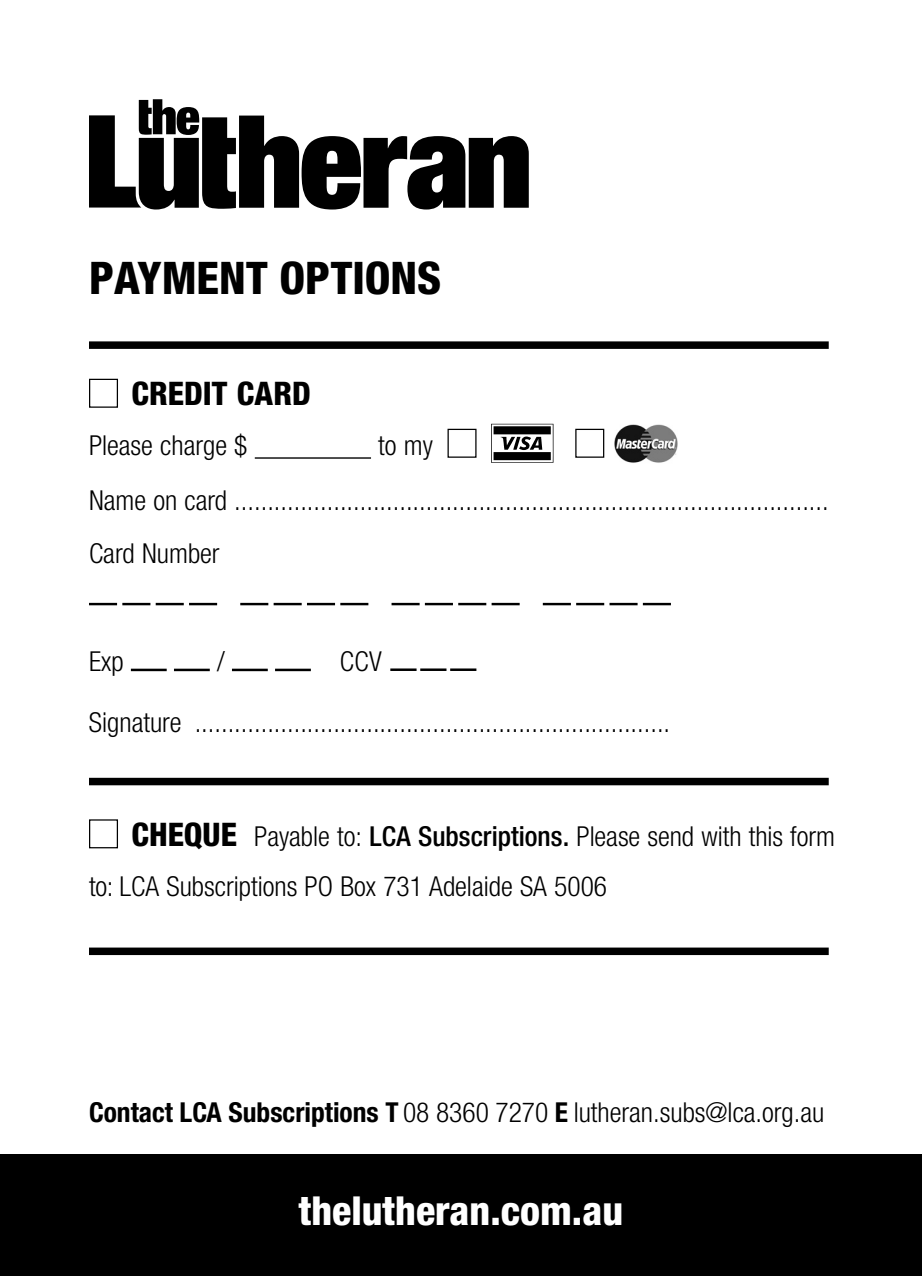
<style>
.page{position:relative;width:922px;height:1276px;background:#fff}
.page>*{position:absolute;margin:0;border:0;box-sizing:border-box;transform-origin:0 0}
.t1{font:800 condensed 45px "Helvetica Neue LT Std";color:#000}
.t2{font:800 condensed 40px "Helvetica Neue LT Std";color:#fff}
.t3{font:800 condensed 32.5px "Helvetica Neue LT Std";letter-spacing:.005em;color:#000}
.t4{font:300 condensed 27.5px/55px "Helvetica Neue LT Std";color:#000}
.s1{font-weight:800;font-size:32.5px}
.s2{font-weight:500}
.s3{font-weight:700}
</style>
<div class="page">
<hr style="left:255px;top:457px;width:116px;height:2px;background:#000">
<div style="left:89px;top:379px;width:29px;height:29px;border:1px solid #000"></div>
<div style="left:447px;top:429px;width:29px;height:29px;border:1px solid #000"></div>
<svg style="left:491px;top:424px;width:62px;height:39px"></svg>
<div style="left:575px;top:429px;width:29px;height:29px;border:1px solid #000"></div>
<img style="left:614px;top:424px;width:64px;height:39px">
<hr style="left:89px;top:603px;width:28px;height:2px;background:#000">
<hr style="left:122px;top:603px;width:28px;height:2px;background:#000">
<hr style="left:156px;top:603px;width:28px;height:2px;background:#000">
<hr style="left:189px;top:603px;width:28px;height:2px;background:#000">
<hr style="left:391px;top:603px;width:28px;height:2px;background:#000">
<hr style="left:425px;top:603px;width:28px;height:2px;background:#000">
<hr style="left:458px;top:603px;width:28px;height:2px;background:#000">
<hr style="left:491px;top:603px;width:28px;height:2px;background:#000">
<hr style="left:240px;top:603px;width:28px;height:2px;background:#000">
<hr style="left:273px;top:603px;width:28px;height:2px;background:#000">
<hr style="left:307px;top:603px;width:28px;height:2px;background:#000">
<hr style="left:340px;top:603px;width:28px;height:2px;background:#000">
<hr style="left:542px;top:603px;width:28px;height:2px;background:#000">
<hr style="left:576px;top:603px;width:28px;height:2px;background:#000">
<hr style="left:609px;top:603px;width:28px;height:2px;background:#000">
<hr style="left:642px;top:603px;width:28px;height:2px;background:#000">
<hr style="left:131px;top:668px;width:36px;height:3px;background:#000">
<hr style="left:174px;top:668px;width:36px;height:3px;background:#000">
<hr style="left:232px;top:668px;width:36px;height:3px;background:#000">
<hr style="left:275px;top:668px;width:36px;height:3px;background:#000">
<div style="left:89px;top:819px;width:29px;height:29px;border:1px solid #000"></div>
<svg style="left:89px;top:99px;width:439px;height:110px"></svg>
<div style="left:0;top:1154px;width:921px;height:122px;background:#000"></div>
<div style="left:89px;top:341px;width:739px;height:8px;background:#000"></div>
<div style="left:89px;top:778px;width:739px;height:7px;background:#000"></div>
<div style="left:89px;top:947px;width:739px;height:8px;background:#000"></div>
<hr style="left:390px;top:668px;width:26px;height:3px;background:#000">
<hr style="left:420px;top:668px;width:26px;height:3px;background:#000">
<hr style="left:450px;top:668px;width:26px;height:3px;background:#000">
<h1 class="t1" style="left:89px;top:250px;width:354px">PAYMENT OPTIONS</h1>
<p class="t3" style="left:131px;top:373px;width:181px">CREDIT CARD</p>
<p class="t4" style="left:89px;top:418px;width:160px">Please charge $</p>
<p class="t4" style="left:89px;top:418px;width:741px;text-indent:289px">to my<br>Name on card ..........................................................................................</p>
<p class="t4" style="left:89px;top:525px;width:132px">Card Number</p>
<p class="t4" style="left:89px;top:634px;width:36px">Exp</p>
<p class="t4" style="left:217px;top:634px;width:9px">/</p>
<p class="t4" style="left:340px;top:634px;width:43px">CCV</p>
<p class="t4" style="left:89px;top:694px;width:582px">Signature ........................................................................</p>
<p class="t4" style="left:89px;top:811px;width:747px;line-height:50px;text-indent:43px"><span class="s1">CHEQUE</span> Payable to: <span class="s2">LCA Subscriptions.</span> Please send with this form to: LCA Subscriptions PO Box 731 Adelaide SA 5006</p>
<p class="t4" style="left:89px;top:1084px;width:736px"><span class="s3">Contact LCA Subscriptions T</span> 08 8360 7270 <span class="s3">E</span> lutheran.subs@lca.org.au</p>
<h2 class="t2" style="left:299px;top:1185px;width:326px">thelutheran.com.au</h2>
</div>
